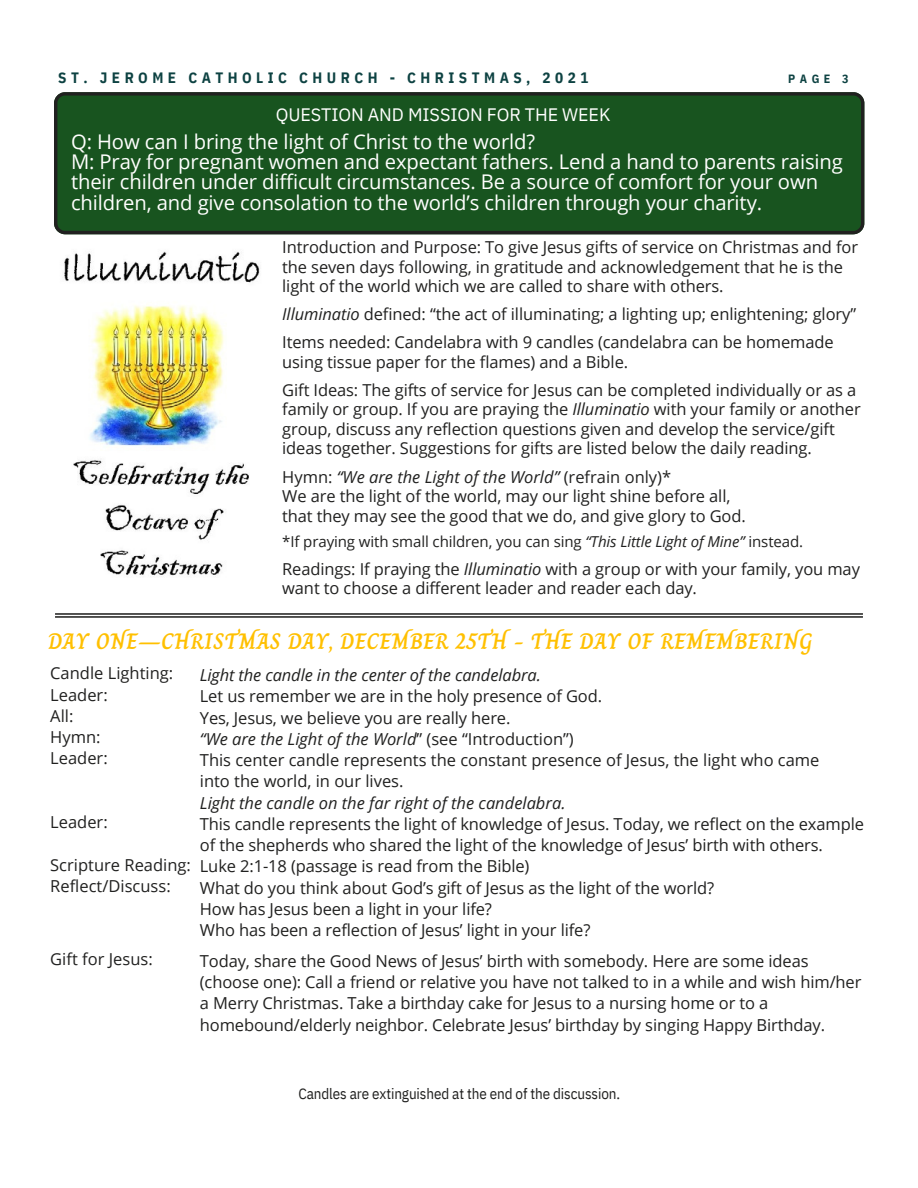
<style>
.page{position:relative;width:918px;height:1188px;background:#fff}
.page>*{position:absolute;margin:0;border:0;box-sizing:border-box;transform-origin:0 0}
.t1{font:700 22.5px "Charm";letter-spacing:.015em;color:#ffc000}
.t2{font:20.25px/20.2px "Open Sans";letter-spacing:-.005em;color:#fffffe}
.t3{font:18px "IBM Plex Sans";letter-spacing:-.005em;color:#fffffe}
.t4{font:16.5px/19.5px "Open Sans";letter-spacing:-.005em;color:#212120}
.t5{font:italic 16.5px "Open Sans";color:#212120}
.t6{font:15px "Open Sans";letter-spacing:-.005em;color:#212120}
.t7{font:15px "IBM Plex Sans Cond";letter-spacing:-.005em;color:#212120}
.t8{font:700 15px "IBM Plex Sans Cond";letter-spacing:.295em;color:#0d4242}
.t9{font:700 12px "IBM Plex Sans Cond";color:#0d4242}
.s1{font-style:italic}
.s2{font-style:normal}
</style>
<div class="page">
<div style="left:54px;top:92px;width:810px;height:142px;background:#18541f"></div>
<img style="left:64px;top:251px;width:196px;height:326px">
<hr style="left:55px;top:613px;width:808px;height:2px;background:#212120">
<hr style="left:55px;top:616px;width:808px;height:2px;background:#212120">
<p class="t8" style="left:58px;top:68px;width:532px">ST. JEROME CATHOLIC CHURCH - CHRISTMAS, 2021</p>
<p class="t3" style="left:276px;top:103px;width:336px">QUESTION AND MISSION FOR THE WEEK</p>
<p class="t9" style="left:788px;top:71px;width:62px">PAGE 3</p>
<p class="t2" style="left:71px;top:131px;width:466px">Q: How can I bring the light of Christ to the world?</p>
<p class="t2" style="left:71px;top:151px;width:773px">M: Pray for pregnant women and expectant fathers. Lend a hand to parents raising their children under difficult circumstances. Be a source of comfort for your own children, and give consolation to the world’s children through your charity.</p>
<p class="t4" style="left:282px;top:237px;width:577px">Introduction and Purpose: To give Jesus gifts of service on Christmas and for the seven days following, in gratitude and acknowledgement that he is the light of the world which we are called to share with others.</p>
<p class="t4" style="left:282px;top:304px;width:575px"><span class="s1">Illuminatio</span> defined: “the act of illuminating; a lighting up; enlightening; glory”</p>
<p class="t4" style="left:282px;top:332px;width:553px">Items needed: Candelabra with 9 candles (candelabra can be homemade using tissue paper for the flames) and a Bible.</p>
<p class="t4" style="left:282px;top:380px;width:580px">Gift Ideas: The gifts of service for Jesus can be completed individually or as a family or group. If you are praying the <span class="s1">Illuminatio</span> with your family or another group, discuss any reflection questions given and develop the service/gift ideas together. Suggestions for gifts are listed below the daily reading.</p>
<p class="t5" style="left:282px;top:465px;width:391px"><span class="s2">Hymn:</span> “We are the Light of the World” <span class="s2">(refrain only)*</span></p>
<p class="t4" style="left:282px;top:486px;width:450px">We are the light of the world, may our light shine before all,</p>
<p class="t4" style="left:282px;top:506px;width:465px">that they may see the good that we do, and give glory to God.</p>
<p class="t6" style="left:282px;top:531px;width:522px">*If praying with small children, you can sing <span class="s1">“This Little Light of Mine”</span> instead.</p>
<p class="t4" style="left:282px;top:559px;width:579px">Readings: If praying the <span class="s1">Illuminatio</span> with a group or with your family, you may want to choose a different leader and reader each day.</p>
<p class="t1" style="left:48px;top:624px;width:766px">DAY ONE—CHRISTMAS DAY, DECEMBER 25TH - THE DAY OF REMEMBERING</p>
<p class="t4" style="left:50px;top:663px;width:125px">Candle Lighting:</p>
<p class="t4" style="left:50px;top:685px;width:59px">Leader:</p>
<p class="t4" style="left:50px;top:706px;width:25px">All:</p>
<p class="t4" style="left:50px;top:727px;width:52px">Hymn:</p>
<p class="t4" style="left:50px;top:748px;width:59px">Leader:</p>
<p class="t4" style="left:50px;top:812px;width:59px">Leader:</p>
<p class="t4" style="left:50px;top:855px;width:142px">Scripture Reading:</p>
<p class="t4" style="left:50px;top:876px;width:122px">Reflect/Discuss:</p>
<p class="t4" style="left:50px;top:949px;width:104px">Gift for Jesus:</p>
<p class="t5" style="left:200px;top:664px;width:342px">Light the candle in the center of the candelabra.</p>
<p class="t4" style="left:200px;top:686px;width:404px">Let us remember we are in the holy presence of God.</p>
<p class="t4" style="left:200px;top:708px;width:312px">Yes, Jesus, we believe you are really here.</p>
<p class="t5" style="left:200px;top:727px;width:375px">“We are the Light of the World<span class="s2">” (see “Introduction”)</span></p>
<p class="t4" style="left:200px;top:750px;width:621px">This center candle represents the constant presence of Jesus, the light who came</p>
<p class="t4" style="left:200px;top:771px;width:205px">into the world, in our lives.</p>
<p class="t5" style="left:200px;top:791px;width:367px">Light the candle on the far right of the candelabra.</p>
<p class="t4" style="left:200px;top:813px;width:666px;line-height:21.3px">This candle represents the light of knowledge of Jesus. Today, we reflect on the example of the shepherds who shared the light of the knowledge of Jesus’ birth with others.</p>
<p class="t4" style="left:200px;top:856px;width:331px">Luke 2:1-18 (passage is read from the Bible)</p>
<p class="t4" style="left:200px;top:878px;width:516px">What do you think about God’s gift of Jesus as the light of the world?</p>
<p class="t4" style="left:200px;top:899px;width:294px">How has Jesus been a light in your life?</p>
<p class="t4" style="left:200px;top:920px;width:392px">Who has been a reflection of Jesus’ light in your life?</p>
<p class="t4" style="left:200px;top:950px;width:663px;line-height:21.3px">Today, share the Good News of Jesus’ birth with somebody. Here are some ideas (choose one): Call a friend or relative you have not talked to in a while and wish him/her a Merry Christmas. Take a birthday cake for Jesus to a nursing home or to a homebound/elderly neighbor. Celebrate Jesus’ birthday by singing Happy Birthday.</p>
<p class="t7" style="left:298px;top:1084px;width:323px">Candles are extinguished at the end of the discussion.</p>
</div>
